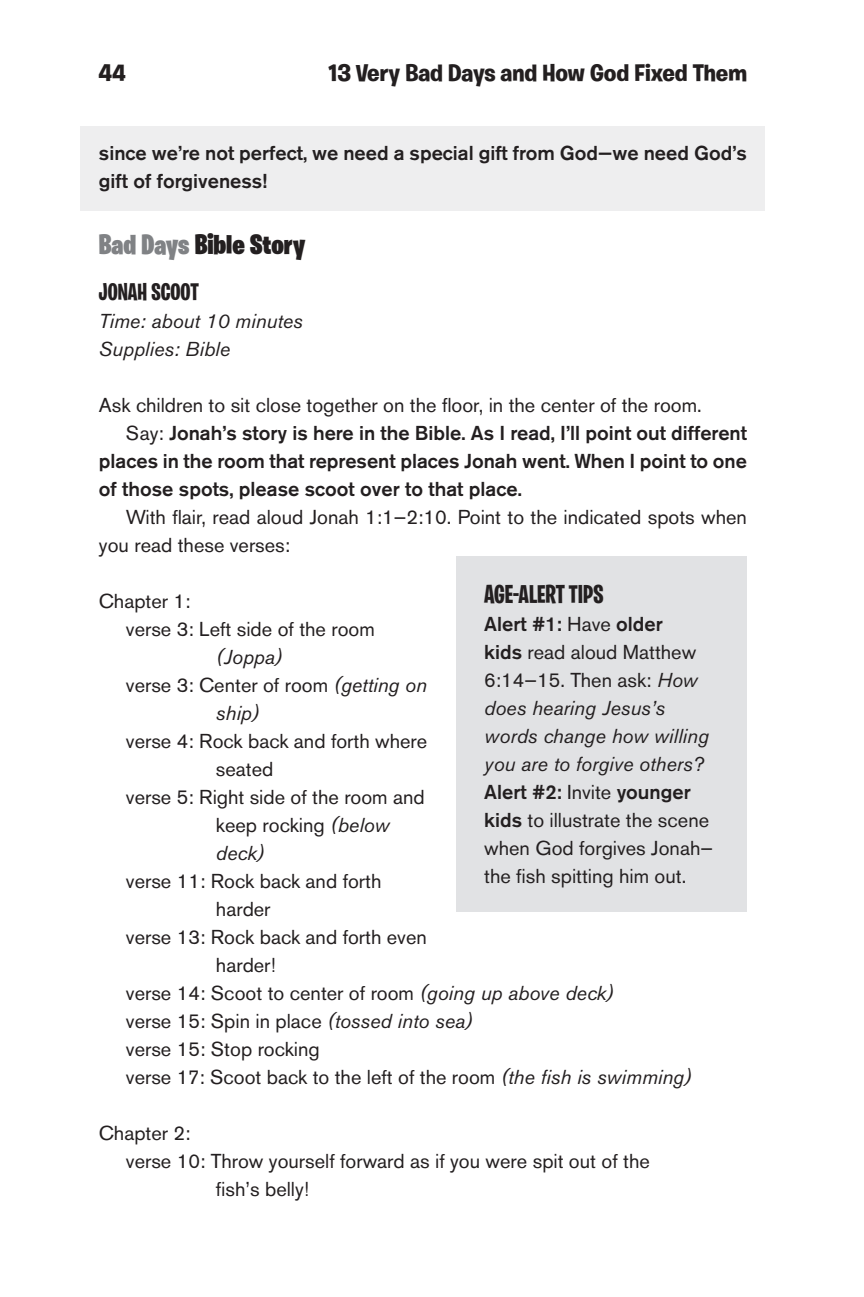
<style>
.page{position:relative;width:864px;height:1297px;background:#fff}
.page>*{position:absolute;margin:0;border:0;box-sizing:border-box;transform-origin:0 0}
.t1{font:900 28px "Burbank Big Condensed";color:#231f20}
.t2{font:700 26px "Burbank Big Condensed";color:#231f20}
.t3{font:700 24px "Burbank Big";color:#231f20}
.t4{font:700 24px "Burbank Big Condensed";color:#231f20}
.t5{font:20px/28px "Akzidenz Grotesk BE";color:#231f20}
.t6{font:500 20px/28px "Akzidenz Grotesk BE";color:#231f20}
.t7{font:italic 20px/28px "Akzidenz Grotesk BE";color:#231f20}
.s1{color:#808285}
.s2{font-weight:400}
.s3{font-style:italic}
.s4{font-weight:500}
</style>
<div class="page">
<div style="left:81px;top:126px;width:684px;height:85px;background:#eeeeef"></div>
<div style="left:456px;top:556px;width:291px;height:355px;background:#e1e2e4"></div>
<p class="t3" style="left:99px;top:58px;width:28px">44</p>
<p class="t3" style="left:329px;top:58px;width:420px">13 Very Bad Days and How God Fixed Them</p>
<p class="t6" style="left:99px;top:139px;width:649px">since we’re not perfect, we need a special gift from God—we need God’s gift of forgiveness!</p>
<h1 class="t1" style="left:99px;top:227px;width:208px"><span class="s1">Bad Days</span> Bible Story</h1>
<p class="t4" style="left:99px;top:277px;width:101px">JONAH SCOOT</p>
<p class="t7" style="left:99px;top:307px;width:205px">Time: about 10 minutes<br>Supplies: Bible</p>
<p class="t5" style="left:99px;top:391px;width:604px">Ask children to sit close together on the floor, in the center of the room.</p>
<p class="t6" style="left:126px;top:419px;width:623px"><span class="s2">Say:</span> Jonah’s story is here in the Bible. As I read, I’ll point out different</p>
<p class="t6" style="left:99px;top:447px;width:650px">places in the room that represent places Jonah went. When I point to one</p>
<p class="t6" style="left:99px;top:475px;width:424px">of those spots, please scoot over to that place.</p>
<p class="t5" style="left:99px;top:503px;width:650px;text-indent:27px">With flair, read aloud Jonah 1:1—2:10. Point to the indicated spots when you read these verses:</p>
<p class="t5" style="left:126px;top:587px;width:250px;text-indent:-27px">Chapter 1:<br>verse 3: Left side of the room</p>
<p class="t7" style="left:216px;top:643px;width:68px">(Joppa)</p>
<p class="t5" style="left:126px;top:671px;width:302px">verse 3: Center of room <span class="s3">(getting on</span></p>
<p class="t7" style="left:216px;top:699px;width:45px">ship)</p>
<p class="t5" style="left:126px;top:727px;width:303px">verse 4: Rock back and forth where</p>
<p class="t5" style="left:216px;top:755px;width:59px">seated</p>
<p class="t5" style="left:126px;top:783px;width:300px">verse 5: Right side of the room and</p>
<p class="t5" style="left:216px;top:811px;width:175px">keep rocking <span class="s3">(below</span></p>
<p class="t7" style="left:216px;top:839px;width:50px">deck)</p>
<p class="t5" style="left:126px;top:867px;width:257px">verse 11: Rock back and forth</p>
<p class="t5" style="left:216px;top:895px;width:56px">harder</p>
<p class="t5" style="left:126px;top:923px;width:302px">verse 13: Rock back and forth even</p>
<p class="t5" style="left:216px;top:951px;width:62px">harder!</p>
<p class="t5" style="left:126px;top:979px;width:489px">verse 14: Scoot to center of room <span class="s3">(going up above deck)</span></p>
<p class="t5" style="left:126px;top:1007px;width:348px">verse 15: Spin in place <span class="s3">(tossed into sea)</span></p>
<p class="t5" style="left:126px;top:1035px;width:195px">verse 15: Stop rocking</p>
<p class="t5" style="left:126px;top:1063px;width:567px">verse 17: Scoot back to the left of the room <span class="s3">(the fish is swimming)</span></p>
<p class="t5" style="left:99px;top:1119px;width:93px">Chapter 2:</p>
<p class="t5" style="left:126px;top:1147px;width:525px">verse 10: Throw yourself forward as if you were spit out of the</p>
<p class="t5" style="left:216px;top:1175px;width:95px">fish’s belly!</p>
<h2 class="t2" style="left:484px;top:579px;width:121px">AGE-ALERT TIPS</h2>
<p class="t5" style="left:484px;top:610px;width:230px"><span class="s4">Alert #1:</span> Have <span class="s4">older<br>kids</span> read aloud Matthew<br>6:14—15. Then ask: <span class="s3">How does hearing Jesus’s words change how willing you are to forgive others?<br></span><span class="s4">Alert #2:</span> Invite <span class="s4">younger kids</span> to illustrate the scene when God forgives Jonah— the fish spitting him out.</p>
</div>
